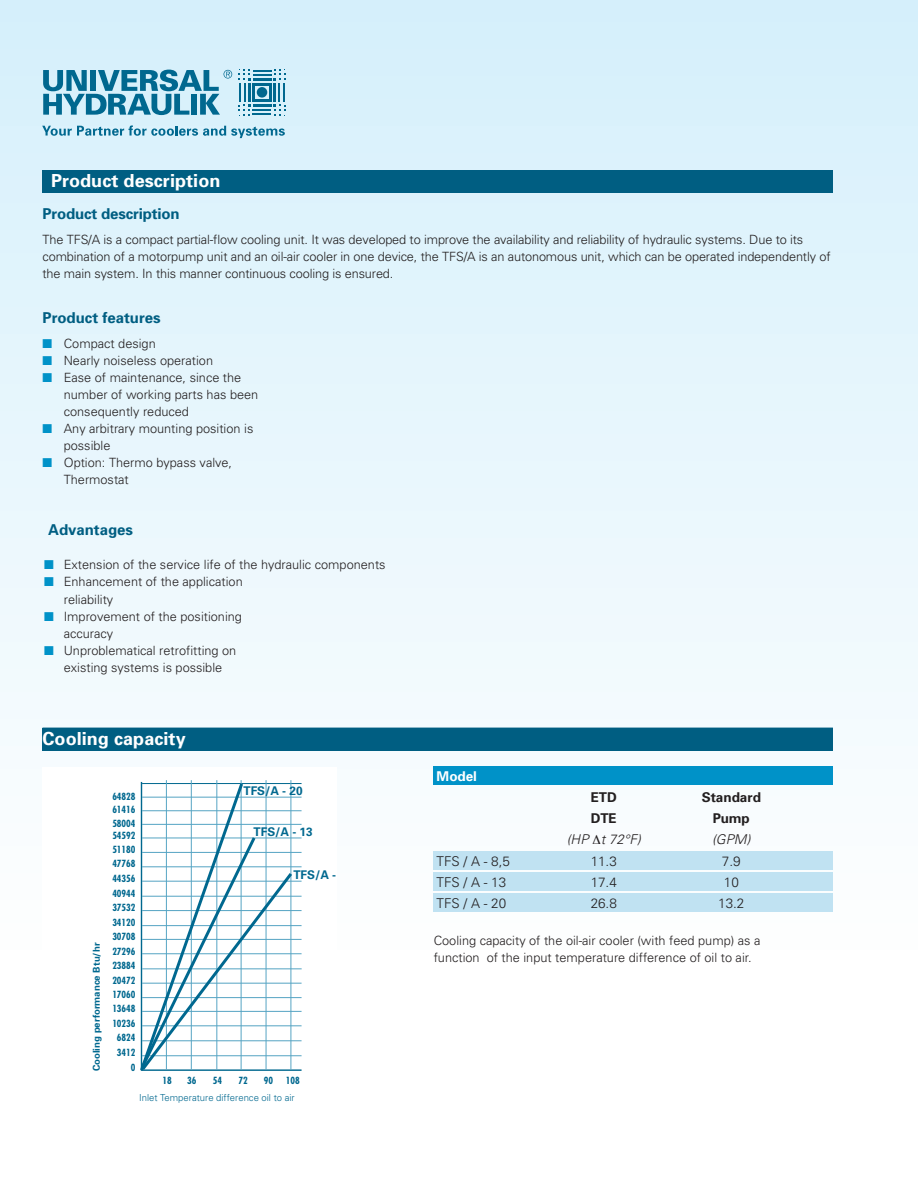
<style>
.page{position:relative;width:918px;height:1188px;background:#fff}
.page>*{position:absolute;margin:0;border:0;box-sizing:border-box;transform-origin:0 0}
.t1{font:700 18px "Univers";letter-spacing:.005em;color:#fff}
.t2{font:700 15px "Univers";color:#005e82}
.t3{font:300 13.5px "Univers";color:#231f20}
.t4{font:700 13.5px "Univers";color:#231f20}
.t5{font:italic 300 13.5px "Univers";letter-spacing:.005em;color:#231f20}
.t6{font:700 13.5px "Univers";color:#fff}
.t7{font:300 12.75px/17px "Univers";color:#231f20}
.t8{font:700 12px "Univers";color:#00688f}
.t9{font:700 condensed 9.6px/14.5px "Futura";color:#00688f;text-align:justify}
.t10{font:300 9.6px "Univers";color:#00688f}
.t11{font:700 9.45px "Univers";color:#00688f}
.s1{color:#0092c8}
</style>
<div class="page">
<div style="left:0;top:0;width:918px;height:963px;background:linear-gradient(to bottom,#d4effb,#fdfdfe)"></div>
<div style="left:43px;top:170px;width:790px;height:22px;background:#005e82"></div>
<svg style="left:239px;top:69px;width:46px;height:47px;background:#78b4cb"></svg>
<svg style="left:43px;top:70px;width:189px;height:45px;background:#6cacc5"></svg>
<svg style="left:42px;top:125px;width:243px;height:13px;background:#9dcbdd"></svg>
<div style="left:434px;top:851px;width:399px;height:18px;background:#c0e2f2"></div>
<div style="left:434px;top:873px;width:399px;height:18px;background:#c0e2f2"></div>
<div style="left:434px;top:894px;width:399px;height:18px;background:#c0e2f2"></div>
<div style="left:434px;top:767px;width:399px;height:18px;background:#0092c8"></div>
<div style="left:43px;top:728px;width:790px;height:22px;background:#005e82"></div>
<div style="left:43px;top:767px;width:294px;height:369px;background:#fff"></div>
<hr style="left:142px;top:1055px;width:160px;height:1px;background:#55a4c3">
<hr style="left:142px;top:1040px;width:160px;height:1px;background:#55a4c3">
<hr style="left:142px;top:1025px;width:160px;height:1px;background:#55a4c3">
<hr style="left:142px;top:1011px;width:160px;height:1px;background:#55a4c3">
<hr style="left:142px;top:997px;width:160px;height:1px;background:#55a4c3">
<hr style="left:142px;top:983px;width:160px;height:1px;background:#55a4c3">
<hr style="left:142px;top:968px;width:160px;height:1px;background:#55a4c3">
<hr style="left:142px;top:953px;width:160px;height:1px;background:#55a4c3">
<hr style="left:142px;top:939px;width:160px;height:1px;background:#55a4c3">
<hr style="left:142px;top:925px;width:160px;height:1px;background:#55a4c3">
<hr style="left:142px;top:910px;width:160px;height:1px;background:#55a4c3">
<hr style="left:142px;top:896px;width:160px;height:1px;background:#55a4c3">
<hr style="left:142px;top:881px;width:160px;height:1px;background:#55a4c3">
<hr style="left:142px;top:852px;width:160px;height:1px;background:#55a4c3">
<hr style="left:142px;top:866px;width:160px;height:1px;background:#55a4c3">
<hr style="left:142px;top:838px;width:160px;height:1px;background:#55a4c3">
<hr style="left:142px;top:824px;width:160px;height:1px;background:#55a4c3">
<hr style="left:142px;top:810px;width:160px;height:1px;background:#55a4c3">
<hr style="left:142px;top:797px;width:160px;height:1px;background:#55a4c3">
<hr style="left:142px;top:783px;width:160px;height:1px;background:#00688f">
<svg style="left:140px;top:780px;width:155px;height:291px"></svg>
<svg style="left:593px;top:835px;width:7px;height:9px"></svg>
<h1 class="t1" style="left:51px;top:174px;width:171px">Product description</h1>
<p class="t2" style="left:43px;top:208px;width:139px">Product description</p>
<p class="t7" style="left:43px;top:232px;width:790px">The TFS/A is a compact partial-flow cooling unit. It was developed to improve the availability and reliability of hydraulic systems. Due to its combination of a motorpump unit and an oil-air cooler in one device, the TFS/A is an autonomous unit, which can be operated independently of the main system. In this manner continuous cooling is ensured.</p>
<p class="t2" style="left:43px;top:312px;width:120px">Product features</p>
<p class="t7" style="left:43px;top:336px;width:115px"><span class="s1">■</span> Compact design</p>
<p class="t7" style="left:43px;top:353px;width:172px"><span class="s1">■</span> Nearly noiseless operation</p>
<p class="t7" style="left:64px;top:370px;width:196px;text-indent:-21px"><span class="s1">■</span> Ease of maintenance, since the number of working parts has been consequently reduced</p>
<p class="t7" style="left:64px;top:421px;width:191px;text-indent:-21px"><span class="s1">■</span> Any arbitrary mounting position is possible</p>
<p class="t7" style="left:64px;top:456px;width:170px;text-indent:-21px"><span class="s1">■</span> Option: Thermo bypass valve,<br>Thermostat</p>
<p class="t2" style="left:48px;top:524px;width:86px">Advantages</p>
<p class="t7" style="left:44px;top:558px;width:343px"><span class="s1">■</span> Extension of the service life of the hydraulic components</p>
<p class="t7" style="left:64px;top:575px;width:181px;text-indent:-20px"><span class="s1">■</span> Enhancement of the application reliability</p>
<p class="t7" style="left:64px;top:609px;width:180px;text-indent:-20px"><span class="s1">■</span> Improvement of the positioning accuracy</p>
<p class="t7" style="left:44px;top:643px;width:194px;text-align:center"><span class="s1">■</span> Unproblematical retrofitting on existing systems is possible</p>
<h1 class="t1" style="left:43px;top:732px;width:145px">Cooling capacity</h1>
<p class="t9" style="left:112px;top:789px;width:25px">64828</p>
<p class="t9" style="left:112px;top:803px;width:25px">61416</p>
<p class="t9" style="left:112px;top:816px;width:25px">58004</p>
<p class="t11" style="left:93px;top:1071px;width:130px;rotate:-90deg">Cooling performance Btu/hr</p>
<p class="t9" style="left:112px;top:828px;width:25px">54592</p>
<p class="t9" style="left:112px;top:842px;width:25px">51180<br>47768<br>44356<br>40944<br>37532<br>34120<br>30708<br>27296<br>23884<br>20472</p>
<p class="t9" style="left:112px;top:988px;width:25px;text-align:right">17060<br>13648<br>10236<br>6824<br>3412<br>0</p>
<p class="t8" style="left:243px;top:786px;width:61px">TFS/A - 20</p>
<p class="t8" style="left:254px;top:827px;width:61px">TFS/A - 13</p>
<p class="t8" style="left:293px;top:870px;width:44px">TFS/A -</p>
<p class="t9" style="left:163px;top:1073px;width:11px">18</p>
<p class="t9" style="left:187px;top:1073px;width:11px">36</p>
<p class="t9" style="left:213px;top:1073px;width:11px">54</p>
<p class="t9" style="left:238px;top:1073px;width:11px">72</p>
<p class="t9" style="left:264px;top:1073px;width:11px">90</p>
<p class="t9" style="left:286px;top:1073px;width:15px">108</p>
<p class="t10" style="left:139px;top:1094px;width:157px">Inlet Temperature difference oil to air</p>
<p class="t6" style="left:437px;top:771px;width:42px">Model</p>
<p class="t4" style="left:591px;top:792px;width:28px">ETD</p>
<p class="t4" style="left:702px;top:792px;width:61px">Standard</p>
<p class="t4" style="left:591px;top:813px;width:27px">DTE</p>
<p class="t4" style="left:713px;top:813px;width:38px">Pump</p>
<p class="t5" style="left:567px;top:834px;width:76px">(HP t 72°F)</p>
<p class="t5" style="left:712px;top:834px;width:40px">(GPM)</p>
<p class="t3" style="left:437px;top:856px;width:75px">TFS / A - 8,5</p>
<p class="t3" style="left:591px;top:856px;width:28px">11.3</p>
<p class="t3" style="left:722px;top:856px;width:20px">7.9</p>
<p class="t3" style="left:437px;top:877px;width:71px">TFS / A - 13</p>
<p class="t3" style="left:591px;top:877px;width:28px">17.4</p>
<p class="t3" style="left:724px;top:877px;width:16px">10</p>
<p class="t3" style="left:437px;top:898px;width:71px">TFS / A - 20</p>
<p class="t3" style="left:591px;top:898px;width:28px">26.8</p>
<p class="t3" style="left:718px;top:898px;width:28px">13.2</p>
<p class="t7" style="left:434px;top:933px;width:328px">Cooling capacity of the oil-air cooler (with feed pump) as a function of the input temperature difference of oil to air.</p>
</div>
